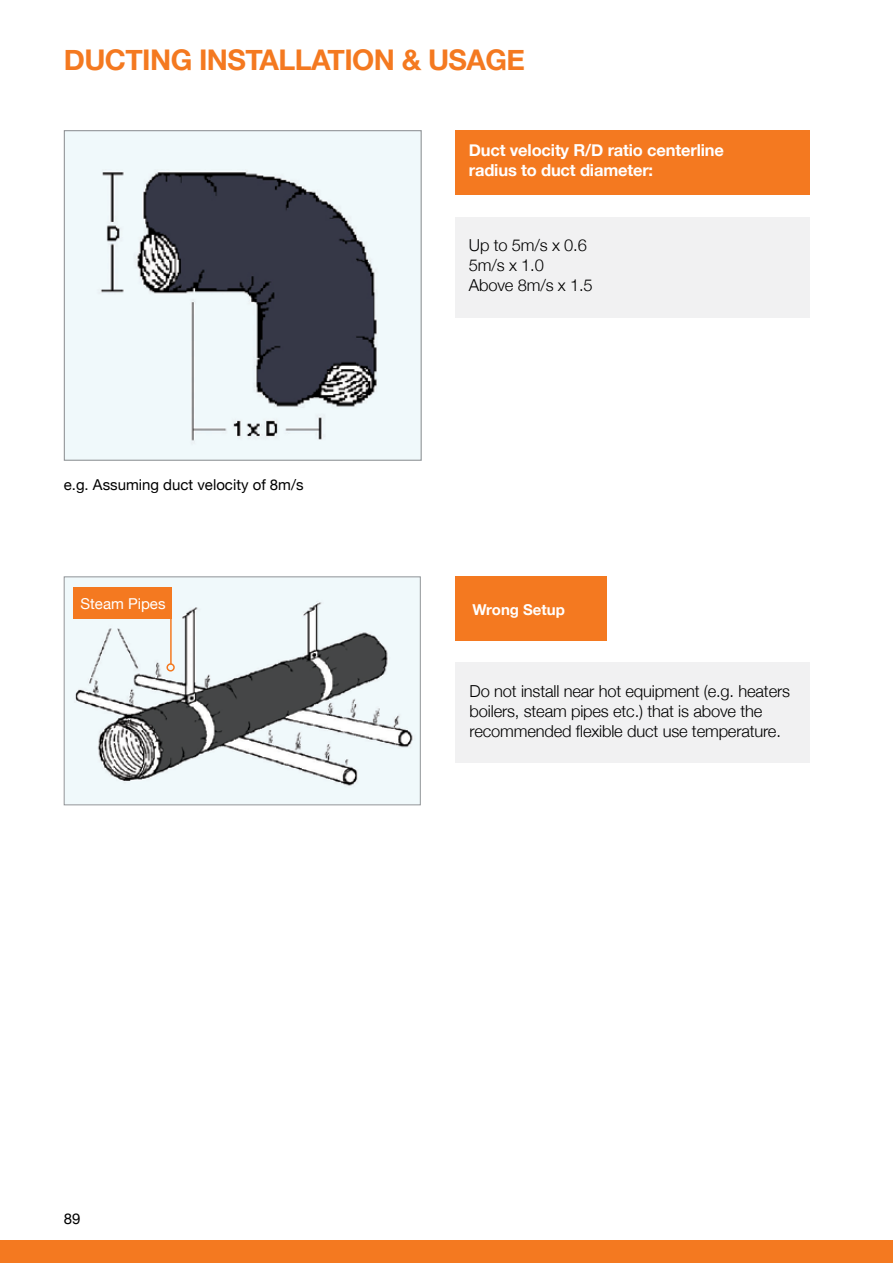
<style>
.page{position:relative;width:893px;height:1263px;background:#fff}
.page>*{position:absolute;margin:0;border:0;box-sizing:border-box;transform-origin:0 0}
.t1{font:700 28.5px "Helvetica Neue";letter-spacing:-.02em;color:#f47920}
.t2{font:300 16.5px/19.8px "Helvetica Neue";letter-spacing:-.01em;color:#000}
.t3{font:700 16.5px/19.8px "Helvetica Neue";letter-spacing:-.01em;color:#fff}
.t4{font:15px "Helvetica Neue";color:#000}
.t5{font:15px "Helvetica Neue";color:#fff}
.t6{font:700 15px "Helvetica Neue";color:#fff}
</style>
<div class="page">
<img style="left:66px;top:132px;width:354px;height:327px">
<div style="left:64px;top:130px;width:358px;height:331px;border:1px solid #939598"></div>
<img style="left:66px;top:578px;width:353px;height:225px">
<div style="left:64px;top:576px;width:357px;height:229px;border:1px solid #939598"></div>
<div style="left:456px;top:662px;width:354px;height:101px;background:#f1f1f2"></div>
<div style="left:73px;top:587px;width:99px;height:32px;background:#f47920"></div>
<div style="left:456px;top:576px;width:151px;height:65px;background:#f47920"></div>
<div style="left:166px;top:663px;width:9px;height:8px;border:2px solid #f47920;border-radius:50%"></div>
<hr style="left:170px;top:618px;width:2px;height:46px;background:#f47920">
<div style="left:456px;top:217px;width:354px;height:100px;background:#f1f1f2"></div>
<div style="left:456px;top:130px;width:354px;height:65px;background:#f47920"></div>
<div style="left:0;top:1241px;width:893px;height:22px;background:#f47920"></div>
<h1 class="t1" style="left:64px;top:42px;width:463px">DUCTING INSTALLATION &amp; USAGE</h1>
<p class="t3" style="left:469px;top:140px;width:257px">Duct velocity R/D ratio centerline radius to duct diameter:</p>
<p class="t4" style="left:64px;top:475px;width:241px">e.g. Assuming duct velocity of 8m/s</p>
<p class="t2" style="left:469px;top:235px;width:125px">Up to 5m/s x 0.6<br>5m/s x 1.0<br>Above 8m/s x 1.5</p>
<p class="t5" style="left:81px;top:594px;width:87px">Steam Pipes</p>
<p class="t6" style="left:472px;top:600px;width:94px">Wrong Setup</p>
<p class="t4" style="left:64px;top:1209px;width:18px">89</p>
<p class="t2" style="left:470px;top:681px;width:322px">Do not install near hot equipment (e.g. heaters boilers, steam pipes etc.) that is above the recommended flexible duct use temperature.</p>
</div>
